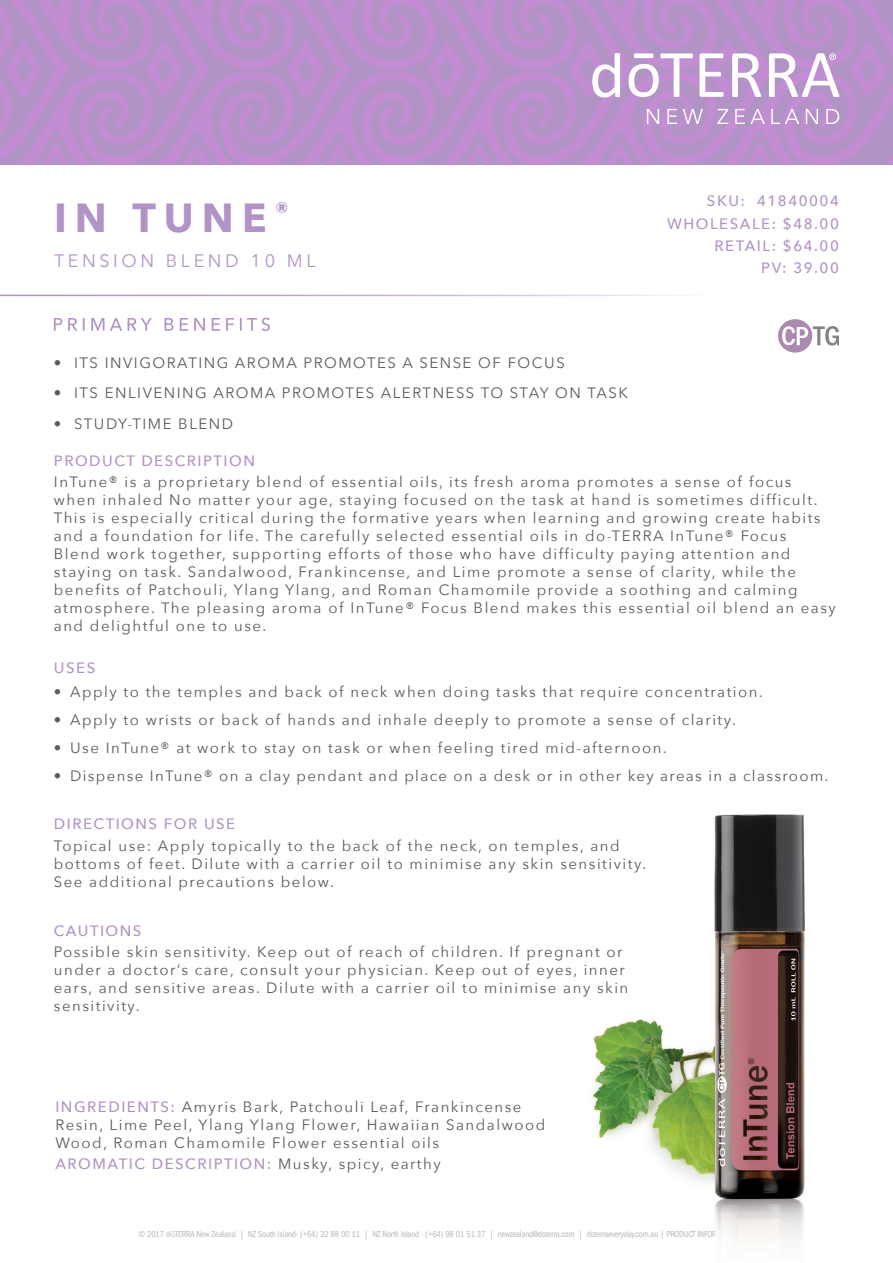
<style>
.page{position:relative;width:893px;height:1263px;background:#fff}
.page>*{position:absolute;margin:0;border:0;box-sizing:border-box;transform-origin:0 0}
.t1{font:700 40.5px "Avenir Next";letter-spacing:.2em;color:#b194c5}
.t2{font:18px "Avenir Next";letter-spacing:.2em;color:#b194c5}
.Body{font:15px/18px "Avenir Next";letter-spacing:.1em;color:#5a5a5d}
.Directions_Bold_Attr{font:15px/18px "Avenir Next";letter-spacing:.1em;color:#5a5a5d}
.Oil_Attribute_Panel{font:15px/18px "Avenir Next";letter-spacing:.1em;color:#5a5a5d}
.Tag_details{font:500 15px "Avenir Next";letter-spacing:.1em;color:#b194c5}
.Purple_Headers{font:500 15px "Avenir Next";letter-spacing:.1em;color:#b194c5}
.Oil_Attribute_Panel-2{font:500 15px "Avenir Next";letter-spacing:.1em;color:#b194c5}
.t3{font:condensed 9px "Franklin Gothic";letter-spacing:-.02em;color:#b2b7bb;scale:.96 1}
.s1{font-weight:500;color:#b194c5}
.s2{font-weight:400;color:#5a5a5d}
.s3{font-family:"Avenir Next";font-stretch:normal}
</style>
<div class="page">
<svg style="left:0;top:0;width:893px;height:165px;background:#ba94cc"></svg>
<img style="left:593px;top:1019px;width:106px;height:162px">
<hr style="left:0;top:295px;width:839px;height:1px;background:#b194c5">
<svg style="left:54px;top:318px;width:216px;height:13px"></svg>
<svg style="left:778px;top:319px;width:61px;height:34px"></svg>
<img style="left:699px;top:814px;width:106px;height:433px">
<p class="t1" style="left:54px;top:183px;width:236px">IN TUNE <sup>®</sup></p>
<p class="t2" style="left:54px;top:246px;width:263px">TENSION BLEND 10 ML</p>
<p class="Body" style="left:54px;top:353px;width:512px">• ITS INVIGORATING AROMA PROMOTES A SENSE OF FOCUS</p>
<p class="Body" style="left:54px;top:383px;width:576px">• ITS ENLIVENING AROMA PROMOTES ALERTNESS TO STAY ON TASK</p>
<p class="Body" style="left:54px;top:414px;width:181px">• STUDY-TIME BLEND</p>
<p class="Tag_details" style="left:707px;top:188px;width:133px">SKU: 41840004</p>
<p class="Tag_details" style="left:667px;top:211px;width:173px">WHOLESALE: $48.00</p>
<p class="Tag_details" style="left:714px;top:233px;width:126px">RETAIL: $64.00</p>
<p class="Tag_details" style="left:761px;top:255px;width:79px">PV: 39.00</p>
<p class="Purple_Headers" style="left:54px;top:448px;width:203px">PRODUCT DESCRIPTION</p>
<p class="Body" style="left:54px;top:472px;width:783px">InTune® is a proprietary blend of essential oils, its fresh aroma promotes a sense of focus when inhaled No matter your age, staying focused on the task at hand is sometimes difficult.<br>This is especially critical during the formative years when learning and growing create habits and a foundation for life. The carefully selected essential oils in do-TERRA InTune® Focus Blend work together, supporting efforts of those who have difficulty paying attention and staying on task. Sandalwood, Frankincense, and Lime promote a sense of clarity, while the benefits of Patchouli, Ylang Ylang, and Roman Chamomile provide a soothing and calming atmosphere. The pleasing aroma of InTune® Focus Blend makes this essential oil blend an easy and delightful one to use.</p>
<p class="Purple_Headers" style="left:54px;top:655px;width:43px">USES</p>
<p class="Body" style="left:54px;top:682px;width:710px">• Apply to the temples and back of neck when doing tasks that require concentration.</p>
<p class="Body" style="left:54px;top:710px;width:684px">• Apply to wrists or back of hands and inhale deeply to promote a sense of clarity.</p>
<p class="Body" style="left:54px;top:738px;width:614px">• Use InTune® at work to stay on task or when feeling tired mid-afternoon.</p>
<p class="Body" style="left:54px;top:766px;width:776px">• Dispense InTune® on a clay pendant and place on a desk or in other key areas in a classroom.</p>
<p class="Purple_Headers" style="left:54px;top:811px;width:183px">DIRECTIONS FOR USE</p>
<p class="Directions_Bold_Attr" style="left:54px;top:836px;width:594px">Topical use: Apply topically to the back of the neck, on temples, and bottoms of feet. Dilute with a carrier oil to minimise any skin sensitivity.<br>See additional precautions below.</p>
<p class="Purple_Headers" style="left:54px;top:917px;width:89px">CAUTIONS</p>
<p class="Body" style="left:54px;top:942px;width:576px">Possible skin sensitivity. Keep out of reach of children. If pregnant or under a doctor’s care, consult your physician. Keep out of eyes, inner ears, and sensitive areas. Dilute with a carrier oil to minimise any skin sensitivity.</p>
<p class="Oil_Attribute_Panel" style="left:55px;top:1097px;width:491px"><span class="s1">INGREDIENTS:</span> Amyris Bark, Patchouli Leaf, Frankincense<br>Resin, Lime Peel, Ylang Ylang Flower, Hawaiian Sandalwood<br>Wood, Roman Chamomile Flower essential oils</p>
<p class="Oil_Attribute_Panel-2" style="left:55px;top:1151px;width:387px">AROMATIC DESCRIPTION: <span class="s2">Musky, spicy, earthy</span></p>
<p class="t3" style="left:138px;top:1229px;width:647px">© 2017 d<span class="s3">ō</span>TERRA New Zealand | NZ South Island- (+64) 32 88 00 11 | NZ North Island - (+64) 98 01 51 37 | newzealand@doterra.com | doterraeveryday.com.au | PRODUCT INFORMATION PAGE</p>
</div>
